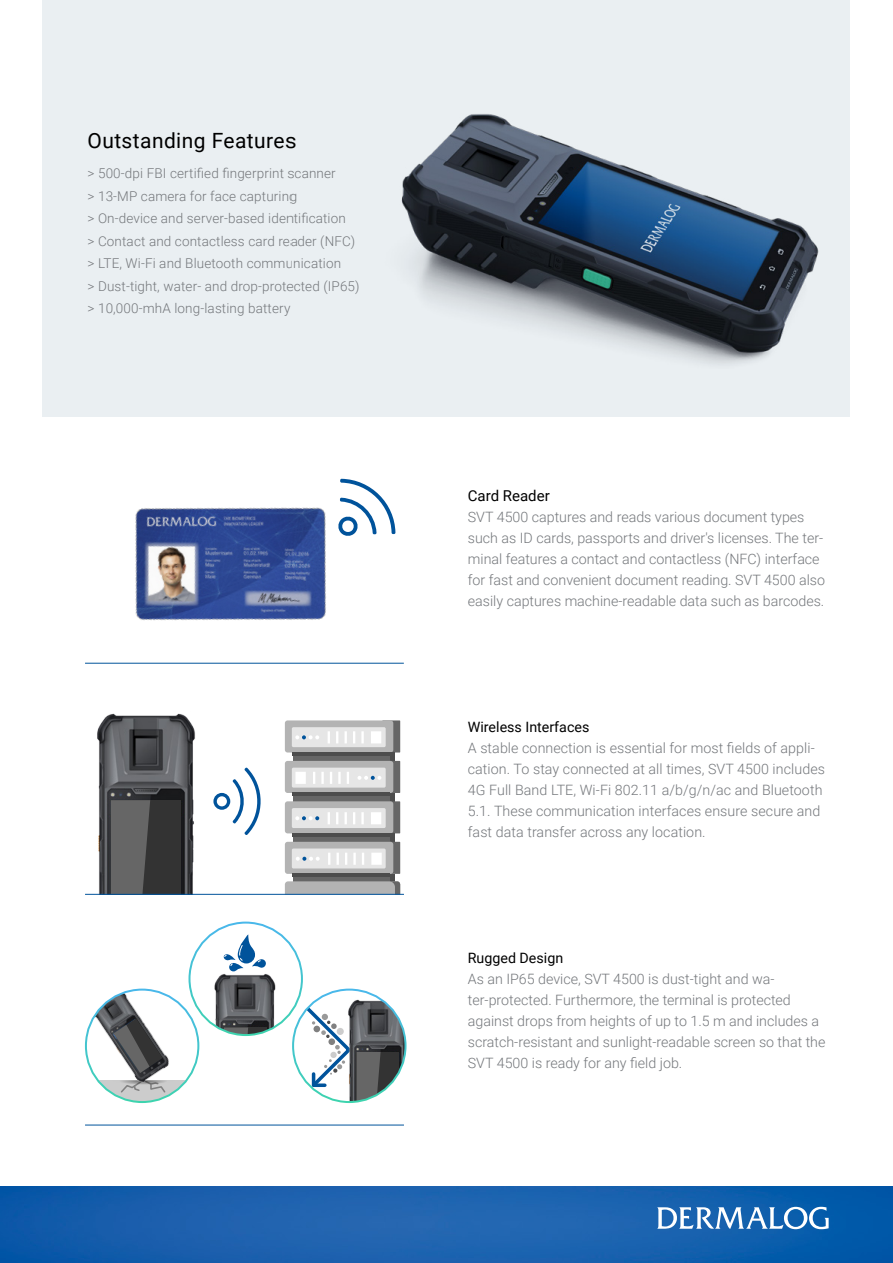
<style>
.page{position:relative;width:893px;height:1263px;background:#fff}
.page>*{position:absolute;margin:0;border:0;box-sizing:border-box;transform-origin:0 0}
.t1{font:21px "Roboto";letter-spacing:.02em;color:#000}
.t2{font:15px "Roboto";color:#000}
.t3{font:300 14.25px/21px "Roboto";color:#74777b}
.t4{font:14.25px "Roboto";color:#000}
.t5{font:300 13.5px/22.5px "Roboto";letter-spacing:.01em;color:#74777b}
</style>
<div class="page">
<img style="left:0;top:1186px;width:893px;height:77px">
<svg style="left:657px;top:1207px;width:172px;height:22px"></svg>
<img style="left:85px;top:713px;width:126px;height:181px">
<div style="left:111px;top:800px;width:69px;height:94px;background:#333"></div>
<svg style="left:111px;top:800px;width:39px;height:94px;background:#606161"></svg>
<div style="left:382px;top:720px;width:18px;height:32px;background:linear-gradient(to bottom,#666,#666)"></div>
<div style="left:285px;top:720px;width:108px;height:32px;background:#b3b3b3;border-radius:3px"></div>
<div style="left:292px;top:727px;width:94px;height:20px;background:#e6e6e6;border-radius:2px"></div>
<svg style="left:295px;top:735px;width:24px;height:4px"></svg>
<div style="left:371px;top:731px;width:10px;height:12px;background:#fff"></div>
<svg style="left:293px;top:755px;width:97px;height:6px"></svg>
<div style="left:390px;top:752px;width:5px;height:9px;background:#4d4d4d"></div>
<svg style="left:361px;top:731px;width:3px;height:12px"></svg>
<svg style="left:353px;top:731px;width:2px;height:12px"></svg>
<svg style="left:344px;top:731px;width:3px;height:12px"></svg>
<svg style="left:336px;top:731px;width:2px;height:12px"></svg>
<svg style="left:328px;top:731px;width:2px;height:12px"></svg>
<hr style="left:293px;top:752px;width:97px;height:3px;background:#4d4d4d">
<div style="left:382px;top:761px;width:18px;height:32px;background:linear-gradient(to bottom,#666,#666)"></div>
<div style="left:285px;top:761px;width:108px;height:32px;background:#b3b3b3;border-radius:3px"></div>
<div style="left:292px;top:768px;width:94px;height:20px;background:#e6e6e6;border-radius:2px"></div>
<div style="left:293px;top:793px;width:97px;height:8px;background:#666"></div>
<div style="left:390px;top:793px;width:5px;height:8px;background:#4d4d4d"></div>
<svg style="left:357px;top:776px;width:24px;height:4px"></svg>
<div style="left:295px;top:772px;width:11px;height:12px;background:#fff"></div>
<svg style="left:313px;top:772px;width:2px;height:12px"></svg>
<svg style="left:321px;top:772px;width:3px;height:12px"></svg>
<svg style="left:330px;top:772px;width:2px;height:12px"></svg>
<svg style="left:338px;top:772px;width:3px;height:12px"></svg>
<svg style="left:347px;top:772px;width:2px;height:12px"></svg>
<hr style="left:293px;top:793px;width:97px;height:3px;background:#4d4d4d">
<div style="left:382px;top:801px;width:18px;height:32px;background:linear-gradient(to bottom,#666,#666)"></div>
<div style="left:285px;top:801px;width:108px;height:32px;background:#b3b3b3;border-radius:3px"></div>
<div style="left:292px;top:808px;width:94px;height:20px;background:#e6e6e6;border-radius:2px"></div>
<svg style="left:295px;top:816px;width:24px;height:4px"></svg>
<div style="left:371px;top:812px;width:10px;height:12px;background:#fff"></div>
<svg style="left:293px;top:836px;width:97px;height:6px"></svg>
<div style="left:390px;top:833px;width:5px;height:9px;background:#4d4d4d"></div>
<svg style="left:361px;top:812px;width:3px;height:12px"></svg>
<svg style="left:353px;top:812px;width:2px;height:12px"></svg>
<svg style="left:344px;top:812px;width:3px;height:12px"></svg>
<svg style="left:336px;top:812px;width:2px;height:12px"></svg>
<svg style="left:328px;top:812px;width:2px;height:12px"></svg>
<hr style="left:293px;top:833px;width:97px;height:3px;background:#4d4d4d">
<div style="left:382px;top:842px;width:18px;height:32px;background:linear-gradient(to bottom,#666,#666)"></div>
<div style="left:285px;top:842px;width:108px;height:32px;background:#b3b3b3;border-radius:3px"></div>
<div style="left:292px;top:848px;width:94px;height:20px;background:#e6e6e6;border-radius:2px"></div>
<div style="left:293px;top:874px;width:97px;height:8px;background:#666"></div>
<div style="left:390px;top:874px;width:5px;height:8px;background:#4d4d4d"></div>
<svg style="left:296px;top:857px;width:24px;height:4px"></svg>
<div style="left:371px;top:853px;width:11px;height:12px;background:#fff"></div>
<svg style="left:362px;top:853px;width:2px;height:12px"></svg>
<svg style="left:353px;top:853px;width:3px;height:12px"></svg>
<svg style="left:345px;top:853px;width:2px;height:12px"></svg>
<svg style="left:336px;top:853px;width:3px;height:12px"></svg>
<svg style="left:328px;top:853px;width:2px;height:12px"></svg>
<hr style="left:293px;top:874px;width:97px;height:3px;background:#4d4d4d">
<svg style="left:285px;top:881px;width:115px;height:13px"></svg>
<svg style="left:213px;top:767px;width:48px;height:68px"></svg>
<div style="left:43px;top:0;width:807px;height:417px;background:#eaeff2"></div>
<img style="left:94px;top:478px;width:274px;height:185px">
<hr style="left:85px;top:894px;width:319px;height:1px;background:#00539b">
<hr style="left:85px;top:1125px;width:319px;height:1px;background:#00539b">
<hr style="left:85px;top:663px;width:319px;height:1px;background:#00539b">
<img style="left:401px;top:114px;width:418px;height:251px">
<svg style="left:108px;top:1080px;width:80px;height:22px"></svg>
<img style="left:92px;top:991px;width:89px;height:101px">
<svg style="left:112px;top:1018px;width:62px;height:76px"></svg>
<div style="left:85px;top:988px;width:114px;height:115px;border:2px solid #fff;border-radius:50%"></div>
<img style="left:206px;top:971px;width:80px;height:61px">
<svg style="left:248px;top:1027px;width:19px;height:8px"></svg>
<svg style="left:224px;top:1027px;width:24px;height:8px"></svg>
<svg style="left:223px;top:934px;width:43px;height:37px"></svg>
<div style="left:188px;top:921px;width:115px;height:115px;border:2px solid #fff;border-radius:50%"></div>
<img style="left:381px;top:998px;width:24px;height:76px">
<svg style="left:381px;top:1052px;width:18px;height:41px"></svg>
<svg style="left:295px;top:995px;width:86px;height:107px"></svg>
<div style="left:292px;top:988px;width:114px;height:115px;border:2px solid #fff;border-radius:50%"></div>
<svg style="left:337px;top:479px;width:58px;height:58px"></svg>
<h1 class="t1" style="left:88px;top:126px;width:210px">Outstanding Features</h1>
<p class="t5" style="left:88px;top:162px;width:274px">&gt; 500-dpi FBI certified fingerprint scanner<br>&gt; 13-MP camera for face capturing<br>&gt; On-device and server-based identification<br>&gt; Contact and contactless card reader (NFC) &gt; LTE, Wi-Fi and Bluetooth communication<br>&gt; Dust-tight, water- and drop-protected (IP65) &gt; 10,000-mhA long-lasting battery</p>
<p class="t2" style="left:468px;top:485px;width:83px">Card Reader</p>
<p class="t3" style="left:468px;top:506px;width:359px">SVT 4500 captures and reads various document types such as ID cards, passports and driver's licenses. The ter&shy;minal features a contact and contactless (NFC) interface for fast and convenient document reading. SVT 4500 also easily captures machine-readable data such as barcodes.</p>
<p class="t4" style="left:468px;top:717px;width:123px">Wireless Interfaces</p>
<p class="t3" style="left:468px;top:737px;width:359px">A stable connection is essential for most fields of appli&shy;cation. To stay connected at all times, SVT 4500 includes 4G Full Band LTE, Wi-Fi 802.11 a/b/g/n/ac and Bluetooth 5.1. These communication interfaces ensure secure and fast data transfer across any location.</p>
<p class="t4" style="left:468px;top:948px;width:97px">Rugged Design</p>
<p class="t3" style="left:468px;top:968px;width:359px">As an IP65 device, SVT 4500 is dust-tight and wa&shy;ter-protected. Furthermore, the terminal is protected against drops from heights of up to 1.5 m and includes a scratch-resistant and sunlight-readable screen so that the SVT 4500 is ready for any field job.</p>
</div>
